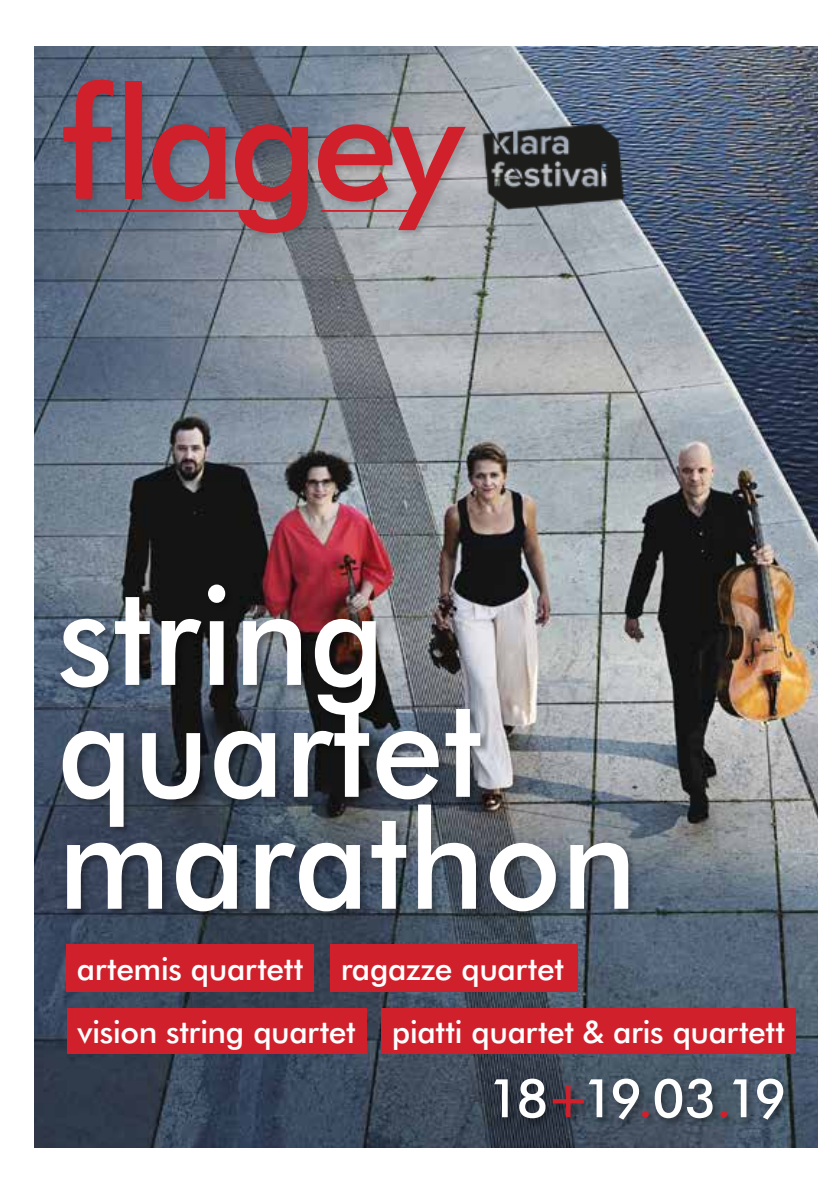
<style>
.page{position:relative;width:840px;height:1191px;background:#fff}
.page>*{position:absolute;margin:0;border:0;box-sizing:border-box;transform-origin:0 0}
.t1{font:500 137.6px/111.8px "Futura BT";color:#fff;scale:.94 1}
.t2{font:500 53.4px "Futura BT";letter-spacing:-.08em;color:#fff}
.t3{font:500 31.6px/62.8px "Futura BT";letter-spacing:-.015em;color:#fff}
.s1{color:#d0202b}
</style>
<div class="page">
<img style="left:34px;top:46px;width:782px;height:1101px">
<div style="left:59px;top:582px;width:578px;height:337px;background:#000;opacity:.35"></div>
<div style="left:61px;top:77px;width:414px;height:166px;background:#000;opacity:.15"></div>
<svg style="left:63px;top:80px;width:245px;height:153px;background:#825767"></svg>
<svg style="left:318px;top:124px;width:147px;height:106px;background:#b27077"></svg>
<div style="left:125px;top:81px;width:16px;height:118px;background:#d0202b"></div>
<div style="left:66px;top:945px;width:248px;height:47px;background:#d0202b"></div>
<div style="left:330px;top:945px;width:247px;height:47px;background:#d0202b"></div>
<div style="left:67px;top:1007px;width:299px;height:46px;background:#d0202b"></div>
<div style="left:381px;top:1007px;width:414px;height:46px;background:#d0202b"></div>
<div style="left:493px;top:1076px;width:299px;height:53px;background:#000;opacity:.35"></div>
<img style="left:477px;top:116px;width:151px;height:100px">
<h1 class="t1" style="left:58px;top:578px;width:617px">string quartet marathon</h1>
<p class="t3" style="left:77px;top:937px;width:709px">artemis quartett ragazze quartet<br>vision string quartet piatti quartet &amp; aris quartett</p>
<h2 class="t2" style="left:487px;top:1064px;width:300px">18<span class="s1">+</span>19<span class="s1">.</span>03<span class="s1">.</span>19</h2>
</div>
